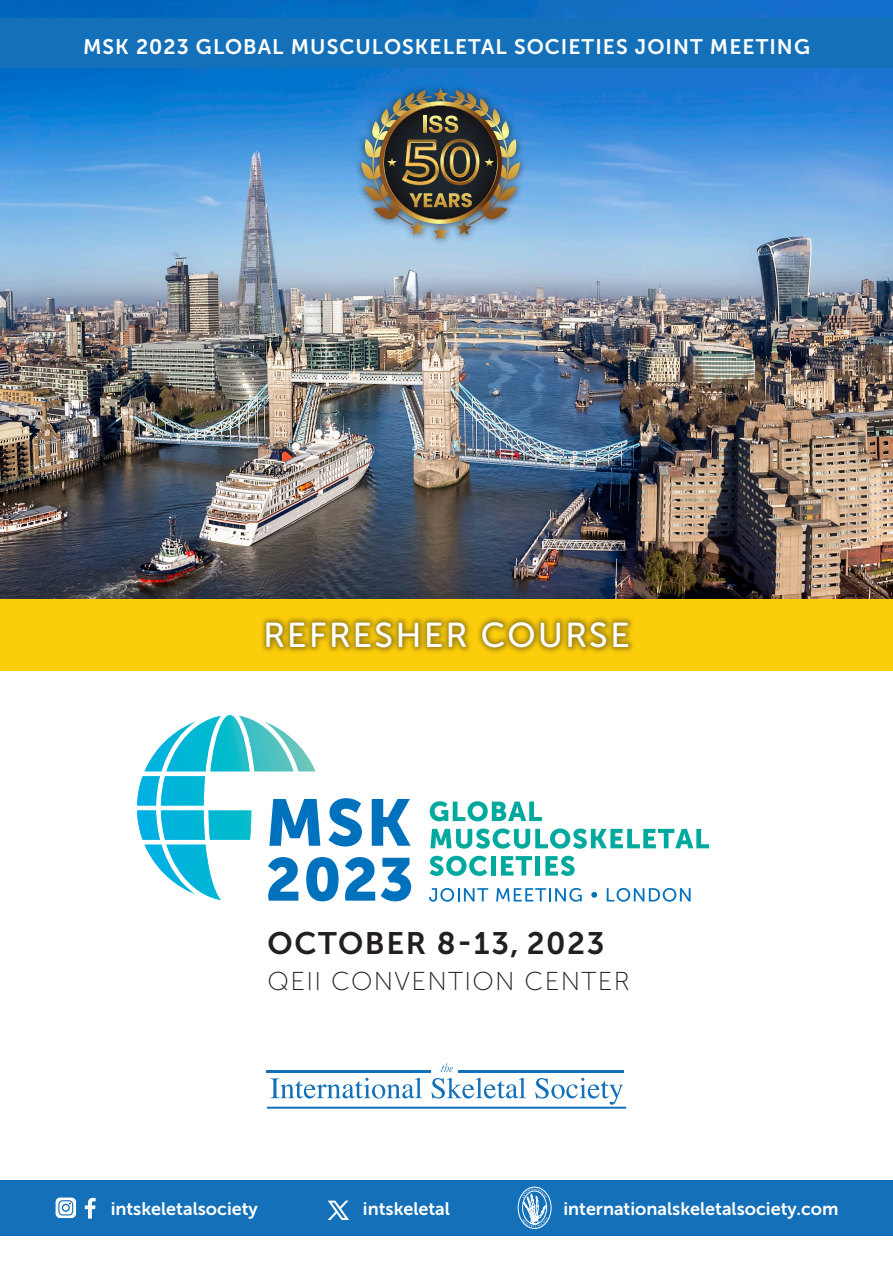
<style>
.page{position:relative;width:893px;height:1263px;background:#fff}
.page>*{position:absolute;margin:0;border:0;box-sizing:border-box;transform-origin:0 0}
.t1{font:34.5px "Museo Sans Rounded 500";letter-spacing:.075em;color:#fff}
.t2{font:30.9px "Museo Sans 700";letter-spacing:.05em;color:#231f20}
.t3{font:25.8px "Museo Sans 100";letter-spacing:.05em;color:#231f20}
.t4{font:21px "Museo Sans 700";letter-spacing:.05em;color:#fff}
.t5{font:18px "Museo Sans 700";color:#fff}
</style>
<div class="page">
<img style="left:0;top:0;width:893px;height:599px">
<div style="left:0;top:18px;width:893px;height:50px;background:#1471b9"></div>
<div style="left:0;top:599px;width:893px;height:71px;background:#fccd0a"></div>
<svg style="left:430px;top:801px;width:112px;height:20px"></svg>
<svg style="left:430px;top:828px;width:279px;height:21px"></svg>
<svg style="left:430px;top:856px;width:57px;height:20px"></svg>
<div style="left:491px;top:856px;width:5px;height:19px;background:#00a99d"></div>
<svg style="left:501px;top:856px;width:31px;height:19px"></svg>
<div style="left:535px;top:856px;width:5px;height:19px;background:#00a99d"></div>
<svg style="left:545px;top:856px;width:30px;height:20px"></svg>
<svg style="left:429px;top:888px;width:59px;height:14px"></svg>
<svg style="left:496px;top:888px;width:86px;height:14px"></svg>
<svg style="left:591px;top:892px;width:6px;height:6px"></svg>
<svg style="left:607px;top:888px;width:84px;height:14px"></svg>
<svg style="left:137px;top:715px;width:274px;height:186px"></svg>
<hr style="left:458px;top:1070px;width:166px;height:3px;background:#1471b9">
<hr style="left:267px;top:1070px;width:164px;height:3px;background:#1471b9">
<svg style="left:270px;top:1078px;width:152px;height:20px"></svg>
<svg style="left:431px;top:1078px;width:95px;height:20px"></svg>
<svg style="left:535px;top:1078px;width:88px;height:27px"></svg>
<svg style="left:441px;top:1063px;width:12px;height:9px"></svg>
<hr style="left:267px;top:1107px;width:359px;height:2px;background:#1471b9">
<div style="left:354px;top:81px;width:173px;height:165px;background:#231f20;opacity:.75"></div>
<img style="left:361px;top:88px;width:159px;height:151px">
<div style="left:0;top:1180px;width:893px;height:56px;background:#1471b9"></div>
<svg style="left:518px;top:1187px;width:33px;height:42px"></svg>
<svg style="left:328px;top:1200px;width:21px;height:19px"></svg>
<svg style="left:85px;top:1198px;width:11px;height:20px"></svg>
<svg style="left:56px;top:1197px;width:20px;height:21px"></svg>
<div style="left:259px;top:615px;width:376px;height:40px;background:#231f20;opacity:.45"></div>
<p class="t4" style="left:83px;top:35px;width:728px">MSK 2023 GLOBAL MUSCULOSKELETAL SOCIETIES JOINT MEETING</p>
<p class="t1" style="left:263px;top:616px;width:368px">REFRESHER COURSE</p>
<p class="t2" style="left:268px;top:926px;width:338px">OCTOBER 8-13, 2023</p>
<p class="t3" style="left:268px;top:967px;width:364px">QEII CONVENTION CENTER</p>
<p class="t5" style="left:111px;top:1198px;width:149px">intskeletalsociety</p>
<p class="t5" style="left:363px;top:1198px;width:89px">intskeletal</p>
<p class="t5" style="left:563px;top:1198px;width:277px">internationalskeletalsociety.com</p>
</div>
